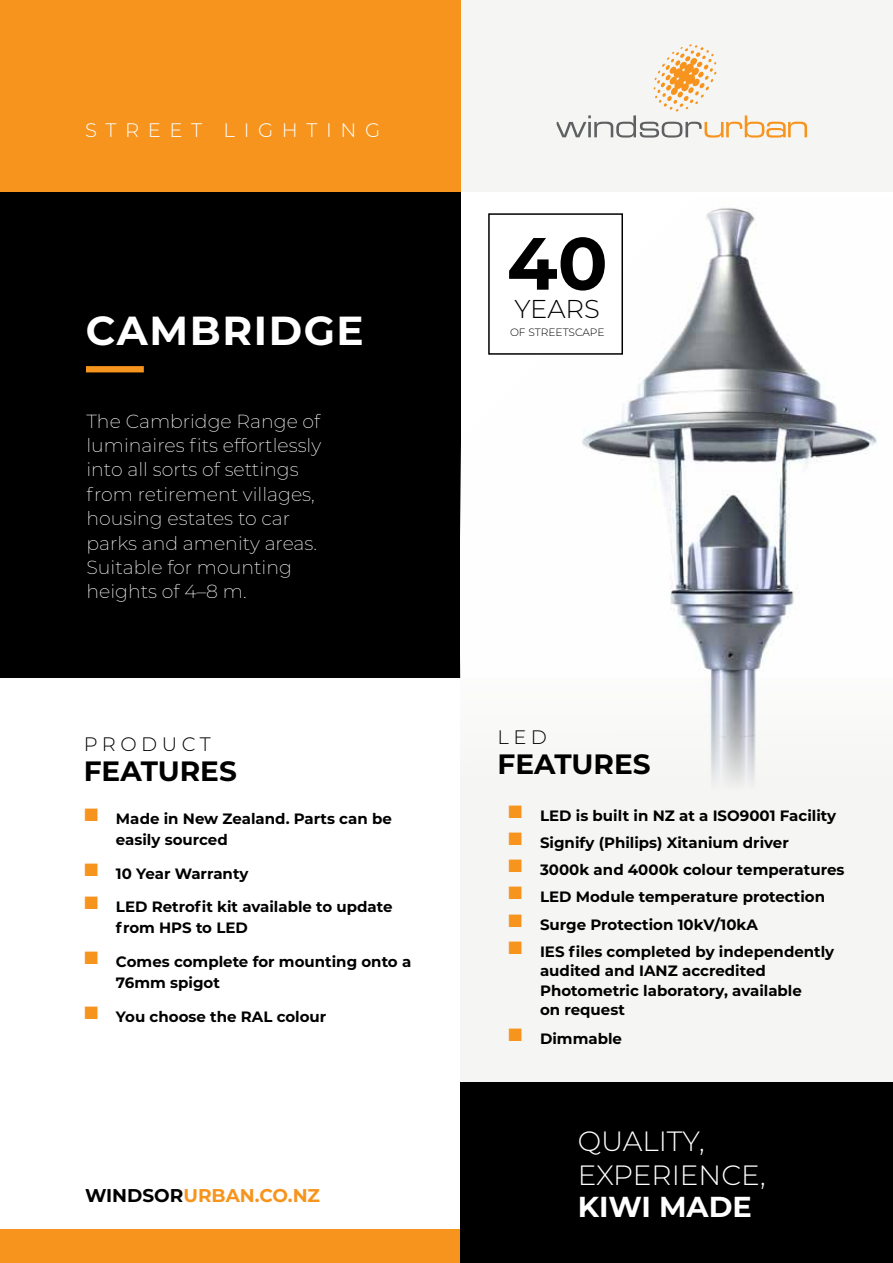
<style>
.page{position:relative;width:893px;height:1263px;background:#fff}
.page>*{position:absolute;margin:0;border:0;box-sizing:border-box;transform-origin:0 0}
.t1{font:700 73.8px "Montserrat";color:#000}
.t2{font:700 40.5px "Montserrat";letter-spacing:.04em;color:#fff}
.t3{font:700 28.8px "Montserrat";color:#fff}
.t4{font:300 27.9px/33.5px "Montserrat";color:#fff}
.t5{font:700 27.9px "Montserrat";color:#000}
.t6{font:300 25.8px "Montserrat";color:#000}
.t7{font:300 19.65px "Montserrat";letter-spacing:.44em;color:#fff}
.t8{font:300 19.5px "Montserrat";letter-spacing:.23em;color:#000}
.t9{font:200 18.9px/24.3px "Montserrat";color:#fff}
.t10{font:700 18.45px "Montserrat";color:#f7941d}
.t11{font:700 15px/21px "Montserrat";color:#000}
.t12{font:300 10.65px "Montserrat";color:#000}
.s1{color:#000}
</style>
<div class="page">
<div style="left:461px;top:677px;width:432px;height:546px;background:#f5f5f3"></div>
<div style="left:459px;top:0;width:434px;height:191px;background:#f5f5f3"></div>
<div style="left:0;top:183px;width:461px;height:494px;background:#000"></div>
<div style="left:0;top:0;width:461px;height:191px;background:#f7941d"></div>
<div style="left:0;top:1229px;width:461px;height:34px;background:#f7941d"></div>
<div style="left:461px;top:1082px;width:432px;height:181px;background:#000"></div>
<svg style="left:557px;top:44px;width:250px;height:94px"></svg>
<img style="left:582px;top:208px;width:295px;height:575px">
<div style="left:86px;top:366px;width:58px;height:6px;background:#f7941d"></div>
<div style="left:489px;top:214px;width:133px;height:140px;background:#fff"></div>
<div style="left:488px;top:213px;width:135px;height:142px;border:2px solid #000"></div>
<h3 class="t7" style="left:85px;top:116px;width:297px">STREET LIGHTING</h3>
<h2 class="t2" style="left:86px;top:302px;width:279px">CAMBRIDGE</h2>
<p class="t9" style="left:86px;top:408px;width:236px">The Cambridge Range of luminaires fits effortlessly into all sorts of settings from retirement villages, housing estates to car parks and amenity areas.<br>Suitable for mounting heights of 4–8 m.</p>
<h3 class="t8" style="left:84px;top:731px;width:129px">PRODUCT</h3>
<h3 class="t5" style="left:84px;top:751px;width:155px">FEATURES</h3>
<p class="t11" style="left:116px;top:807px;width:277px;text-indent:-31px"><sup>■</sup> Made in New Zealand. Parts can be easily sourced</p>
<p class="t11" style="left:84px;top:862px;width:165px"><sup>■</sup> 10 Year Warranty</p>
<p class="t11" style="left:116px;top:896px;width:278px;text-indent:-31px"><sup>■</sup> LED Retrofit kit available to update from HPS to LED</p>
<p class="t11" style="left:116px;top:950px;width:297px;text-indent:-31px"><sup>■</sup> Comes complete for mounting onto a<br>76mm spigot</p>
<p class="t11" style="left:84px;top:1005px;width:243px"><sup>■</sup> You choose the RAL colour</p>
<p class="t10" style="left:85px;top:1182px;width:236px"><span class="s1">WINDSOR</span>URBAN.CO.NZ</p>
<h1 class="t1" style="left:507px;top:210px;width:102px">40</h1>
<h3 class="t6" style="left:514px;top:291px;width:87px">YEARS</h3>
<p class="t12" style="left:510px;top:325px;width:96px">OF STREETSCAPE</p>
<h3 class="t8" style="left:497px;top:724px;width:51px">LED</h3>
<h3 class="t5" style="left:497px;top:744px;width:155px">FEATURES</h3>
<p class="t11" style="left:509px;top:804px;width:329px"><sup>■</sup> LED is built in NZ at a ISO9001 Facility</p>
<p class="t11" style="left:509px;top:831px;width:282px"><sup>■</sup> Signify (Philips) Xitanium driver</p>
<p class="t11" style="left:509px;top:859px;width:337px"><sup>■</sup> 3000k and 4000k colour temperatures</p>
<p class="t11" style="left:509px;top:886px;width:318px"><sup>■</sup> LED Module temperature protection</p>
<p class="t11" style="left:509px;top:913px;width:251px"><sup>■</sup> Surge Protection 10kV/10kA</p>
<p class="t11" style="left:540px;top:941px;width:296px;line-height:19.5px;text-indent:-31px"><sup>■</sup> IES files completed by independently audited and IANZ accredited<br>Photometric laboratory, available<br>on request</p>
<p class="t11" style="left:509px;top:1027px;width:115px"><sup>■</sup> Dimmable</p>
<h3 class="t4" style="left:578px;top:1124px;width:190px">QUALITY,<br>EXPERIENCE,</h3>
<h3 class="t3" style="left:578px;top:1186px;width:176px">KIWI MADE</h3>
</div>
